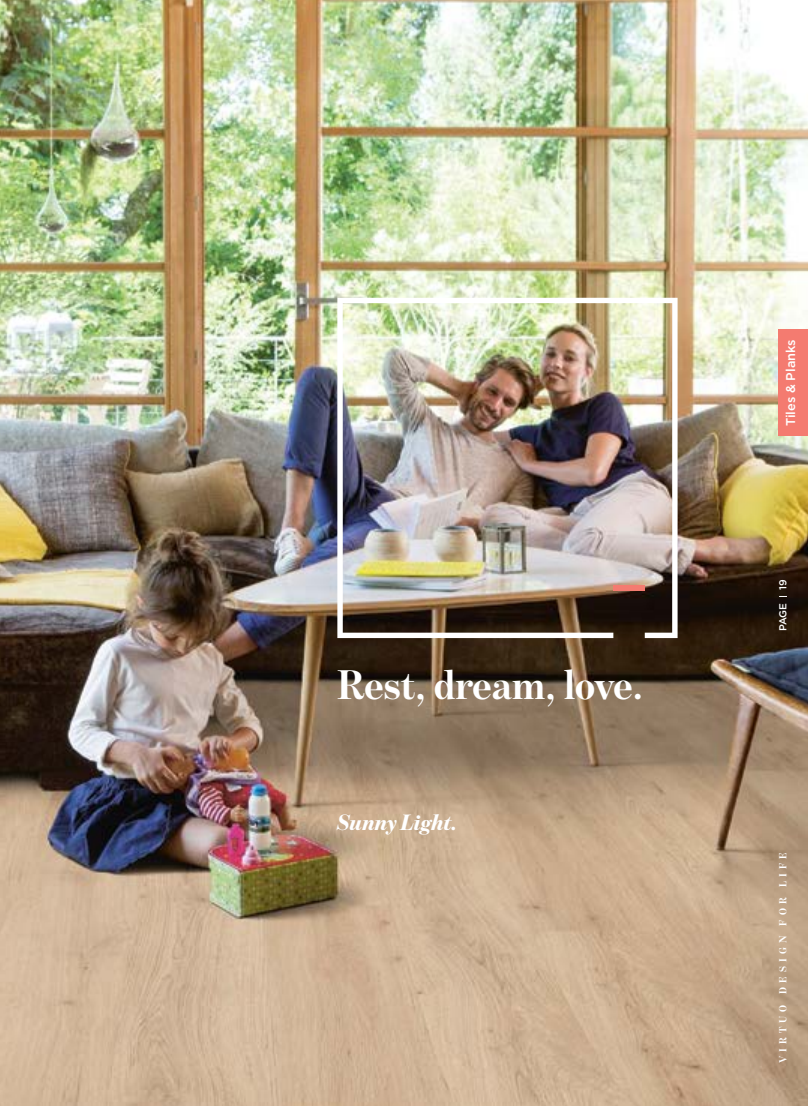
<style>
.page{position:relative;width:808px;height:1106px;background:#fff}
.page>*{position:absolute;margin:0;border:0;box-sizing:border-box;transform-origin:0 0}
.t1{font:700 42px "Benton Mod Disp";color:#fff}
.t2{font:italic 900 22.5px "Benton Mod Disp";letter-spacing:-.01em;color:#fff}
.t3{font:500 12.75px "Gotham HTF";color:#fff}
.t4{font:700 10.5px "Benton Mod Disp";letter-spacing:.4em;color:#fff}
.t5{font:500 10.2px "Gotham HTF";letter-spacing:-.02em;color:#fff}
</style>
<div class="page">
<img style="left:0;top:0;width:808px;height:1106px">
<img style="left:337px;top:298px;width:340px;height:340px">
<div style="left:778px;top:330px;width:30px;height:106px;background:#f47b70"></div>
<h1 class="t1" style="left:337px;top:661px;width:307px">Rest, dream, love.</h1>
<h2 class="t2" style="left:337px;top:809px;width:122px">Sunny Light.</h2>
<p class="t3" style="left:783px;top:426px;width:89px;rotate:-90deg">Tiles &amp; Planks</p>
<p class="t5" style="left:777px;top:590px;width:12px;rotate:-90deg">19</p>
<p class="t5" style="left:777px;top:631px;width:30px;rotate:-90deg">PAGE</p>
<p class="t4" style="left:777px;top:1063px;width:212px;rotate:-90deg">VIRTUO DESIGN FOR LIFE</p>
</div>
